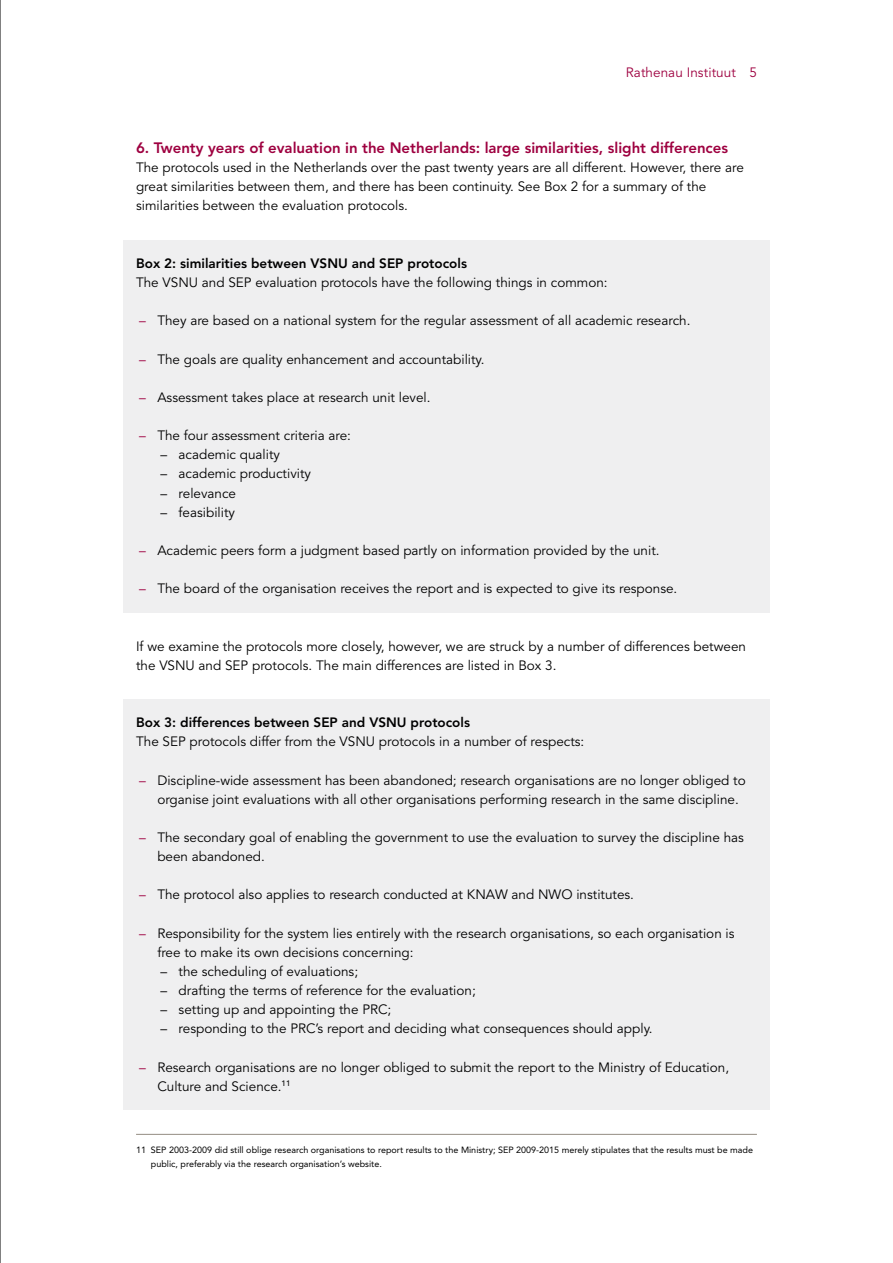
<style>
.page{position:relative;width:893px;height:1263px;background:#fff}
.page>*{position:absolute;margin:0;border:0;box-sizing:border-box;transform-origin:0 0}
.t1{font:800 15px "Avenir LT Std";color:#9e0040}
.t2{font:13.5px/19.2px "Avenir LT Std";color:#000}
.t3{font:800 13.5px "Avenir LT Std";color:#000}
.t4{font:13.5px "Avenir LT Std";letter-spacing:.005em;color:#9e0040}
.t5{font:9px/14.4px "Avenir LT Std";color:#000}
.s1{color:#9e0040}
</style>
<div class="page">
<div style="left:123px;top:240px;width:647px;height:372px;background:#efeff0"></div>
<div style="left:123px;top:699px;width:647px;height:411px;background:#efeff0"></div>
<hr style="left:136px;top:1134px;width:621px;height:1px;background:#948d82">
<hr style="left:0;top:0;width:1px;height:1263px;background:#000">
<p class="t4" style="left:626px;top:64px;width:133px">Rathenau Instituut 5</p>
<p class="t1" style="left:136px;top:139px;width:593px">6. Twenty years of evaluation in the Netherlands: large similarities, slight differences</p>
<p class="t2" style="left:136px;top:158px;width:609px">The protocols used in the Netherlands over the past twenty years are all different. However, there are great similarities between them, and there has been continuity. See Box 2 for a summary of the similarities between the evaluation protocols.</p>
<p class="t3" style="left:136px;top:255px;width:332px">Box 2: similarities between VSNU and SEP protocols</p>
<p class="t2" style="left:136px;top:273px;width:473px">The VSNU and SEP evaluation protocols have the following things in common:</p>
<p class="t2" style="left:139px;top:311px;width:553px"><span class="s1">–</span> They are based on a national system for the regular assessment of all academic research.</p>
<p class="t2" style="left:139px;top:350px;width:347px"><span class="s1">–</span> The goals are quality enhancement and accountability.</p>
<p class="t2" style="left:139px;top:388px;width:293px"><span class="s1">–</span> Assessment takes place at research unit level.</p>
<p class="t2" style="left:139px;top:426px;width:213px"><span class="s1">–</span> The four assessment criteria are:</p>
<p class="t2" style="left:161px;top:445px;width:121px">– academic quality</p>
<p class="t2" style="left:161px;top:464px;width:152px">– academic productivity</p>
<p class="t2" style="left:161px;top:484px;width:77px">– relevance</p>
<p class="t2" style="left:161px;top:503px;width:76px">– feasibility</p>
<p class="t2" style="left:139px;top:541px;width:522px"><span class="s1">–</span> Academic peers form a judgment based partly on information provided by the unit.</p>
<p class="t2" style="left:139px;top:579px;width:540px"><span class="s1">–</span> The board of the organisation receives the report and is expected to give its response.</p>
<p class="t2" style="left:136px;top:637px;width:611px">If we examine the protocols more closely, however, we are struck by a number of differences between the VSNU and SEP protocols. The main differences are listed in Box 3.</p>
<p class="t3" style="left:136px;top:714px;width:335px">Box 3: differences between SEP and VSNU protocols</p>
<p class="t2" style="left:136px;top:732px;width:450px">The SEP protocols differ from the VSNU protocols in a number of respects:</p>
<p class="t2" style="left:157px;top:771px;width:590px;text-indent:-18px"><span class="s1">–</span> Discipline-wide assessment has been abandoned; research organisations are no longer obliged to organise joint evaluations with all other organisations performing research in the same discipline.</p>
<p class="t2" style="left:157px;top:828px;width:588px;text-indent:-18px"><span class="s1">–</span> The secondary goal of enabling the government to use the evaluation to survey the discipline has been abandoned.</p>
<p class="t2" style="left:139px;top:885px;width:496px"><span class="s1">–</span> The protocol also applies to research conducted at KNAW and NWO institutes.</p>
<p class="t2" style="left:157px;top:924px;width:579px;text-indent:-18px"><span class="s1">–</span> Responsibility for the system lies entirely with the research organisations, so each organisation is free to make its own decisions concerning:</p>
<p class="t2" style="left:161px;top:962px;width:199px">– the scheduling of evaluations;</p>
<p class="t2" style="left:161px;top:981px;width:317px">– drafting the terms of reference for the evaluation;</p>
<p class="t2" style="left:161px;top:1000px;width:232px">– setting up and appointing the PRC;</p>
<p class="t2" style="left:161px;top:1019px;width:494px">– responding to the PRC’s report and deciding what consequences should apply.</p>
<p class="t2" style="left:157px;top:1058px;width:573px;text-indent:-18px"><span class="s1">–</span> Research organisations are no longer obliged to submit the report to the Ministry of Education,<br>Culture and Science.<sup>11</sup></p>
<p class="t5" style="left:151px;top:1143px;width:604px;text-indent:-15px">11 SEP 2003-2009 did still oblige research organisations to report results to the Ministry; SEP 2009-2015 merely stipulates that the results must be made public, preferably via the research organisation’s website.</p>
</div>
